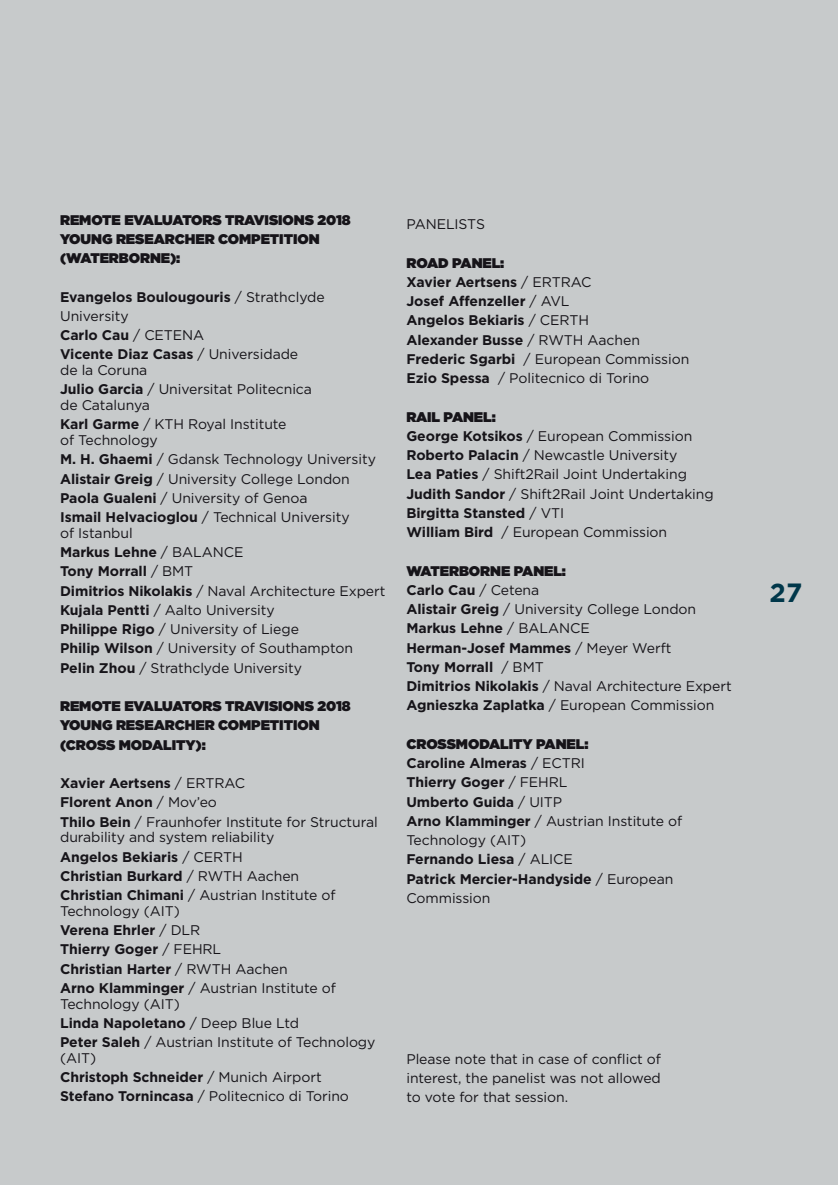
<style>
.page{position:relative;width:838px;height:1185px;background:#fff}
.page>*{position:absolute;margin:0;border:0;box-sizing:border-box;transform-origin:0 0}
.t1{font:700 26.25px "Gotham";color:#00374a}
.t2{font:14px/19.2px "Gotham";letter-spacing:-.005em;color:#161419}
.t3{font:700 14px/19.2px "Gotham";letter-spacing:-.005em;color:#161419}
.t4{font:900 14px/19.2px "Gotham";letter-spacing:-.005em;color:#161419}
.s1{font-weight:400}
.s2{font-weight:700}
.s3{font-weight:900}
</style>
<div class="page">
<div style="left:0;top:0;width:837px;height:1185px;background:#c7cacb"></div>
<p class="t4" style="left:60px;top:210px;width:292px">REMOTE EVALUATORS TRAVISIONS 2018<br>YOUNG RESEARCHER COMPETITION (WATERBORNE):</p>
<p class="t3" style="left:60px;top:287px;width:266px">Evangelos Boulougouris <span class="s1">/ Strathclyde<br>University<br></span>Carlo Cau <span class="s1">/ CETENA<br></span>Vicente Diaz Casas <span class="s1">/ Universidade</span></p>
<p class="t2" style="left:60px;top:360px;width:253px">de la Coruna<br><span class="s2">Julio Garcia</span> / Universitat Politecnica</p>
<p class="t2" style="left:60px;top:395px;width:228px">de Catalunya<br><span class="s2">Karl Garme</span> / KTH Royal Institute</p>
<p class="t2" style="left:60px;top:430px;width:317px">of Technology<br><span class="s2">M. H. Ghaemi</span> / Gdansk Technology University <span class="s2">Alistair Greig</span> / University College London <span class="s2">Paola Gualeni</span> / University of Genoa<br><span class="s2">Ismail Helvacioglou</span> / Technical University</p>
<p class="t2" style="left:60px;top:523px;width:327px">of Istanbul<br><span class="s2">Markus Lehne</span> / BALANCE<br><span class="s2">Tony Morrall</span> / BMT<br><span class="s2">Dimitrios Nikolakis</span> / Naval Architecture Expert<br><span class="s2">Kujala Pentti</span> / Aalto University<br><span class="s2">Philippe Rigo</span> / University of Liege<br><span class="s2">Philip Wilson</span> / University of Southampton<br><span class="s2">Pelin Zhou</span> / Strathclyde University</p>
<p class="t4" style="left:60px;top:696px;width:292px">REMOTE EVALUATORS TRAVISIONS 2018<br>YOUNG RESEARCHER COMPETITION (CROSS MODALITY):</p>
<p class="t2" style="left:60px;top:773px;width:319px"><span class="s2">Xavier Aertsens</span> / ERTRAC<br><span class="s2">Florent Anon</span> / Mov’eo<br><span class="s2">Thilo Bein</span> / Fraunhofer Institute for Structural</p>
<p class="t2" style="left:60px;top:827px;width:277px">durability and system reliability <span class="s2">Angelos Bekiaris</span> / CERTH<br><span class="s2">Christian Burkard</span> / RWTH Aachen <span class="s2">Christian Chimani</span> / Austrian Institute of</p>
<p class="t2" style="left:60px;top:901px;width:277px">Technology (AIT)<br><span class="s2">Verena Ehrler</span> / DLR<br><span class="s2">Thierry Goger</span> / FEHRL<br><span class="s2">Christian Harter</span> / RWTH Aachen<br><span class="s2">Arno Klamminger</span> / Austrian Institute of</p>
<p class="t2" style="left:60px;top:994px;width:317px">Technology (AIT)<br><span class="s2">Linda Napoletano</span> / Deep Blue Ltd<br><span class="s2">Peter Saleh</span> / Austrian Institute of Technology</p>
<p class="t2" style="left:60px;top:1048px;width:290px">(AIT)<br><span class="s2">Christoph Schneider</span> / Munich Airport<br><span class="s2">Stefano Tornincasa</span> / Politecnico di Torino</p>
<p class="t2" style="left:406px;top:214px;width:80px">PANELISTS</p>
<p class="t3" style="left:406px;top:253px;width:284px"><span class="s3">ROAD PANEL:<br></span>Xavier Aertsens <span class="s1">/ ERTRAC<br></span>Josef Affenzeller <span class="s1">/ AVL<br></span>Angelos Bekiaris <span class="s1">/ CERTH<br></span>Alexander Busse <span class="s1">/ RWTH Aachen<br></span>Frederic Sgarbi <span class="s1">/ European Commission<br></span>Ezio Spessa <span class="s1">/ Politecnico di Torino</span></p>
<p class="t2" style="left:406px;top:407px;width:309px"><span class="s3">RAIL PANEL:<br></span><span class="s2">George Kotsikos</span> / European Commission <span class="s2">Roberto Palacin</span> / Newcastle University<br><span class="s2">Lea Paties</span> / Shift2Rail Joint Undertaking <span class="s2">Judith Sandor</span> / Shift2Rail Joint Undertaking <span class="s2">Birgitta Stansted</span> / VTI<br><span class="s2">William Bird</span> / European Commission</p>
<p class="t2" style="left:406px;top:561px;width:327px"><span class="s3">WATERBORNE PANEL:<br></span><span class="s2">Carlo Cau</span> / Cetena<br><span class="s2">Alistair Greig</span> / University College London<br><span class="s2">Markus Lehne</span> / BALANCE<br><span class="s2">Herman-Josef Mammes</span> / Meyer Werft<br><span class="s2">Tony Morrall</span> / BMT<br><span class="s2">Dimitrios Nikolakis</span> / Naval Architecture Expert<br><span class="s2">Agnieszka Zaplatka</span> / European Commission</p>
<p class="t3" style="left:406px;top:734px;width:277px"><span class="s3">CROSSMODALITY PANEL:<br></span>Caroline Almeras <span class="s1">/ ECTRI<br></span>Thierry Goger <span class="s1">/ FEHRL<br></span>Umberto Guida <span class="s1">/ UITP<br></span>Arno Klamminger <span class="s1">/ Austrian Institute of<br>Technology (AIT)<br></span>Fernando Liesa <span class="s1">/ ALICE<br></span>Patrick Mercier-Handyside <span class="s1">/ European<br>Commission</span></p>
<p class="t2" style="left:406px;top:1049px;width:256px;text-align:justify">Please note that in case of conflict of interest, the panelist was not allowed to vote for that session.</p>
<h1 class="t1" style="left:769px;top:577px;width:34px">27</h1>
</div>
